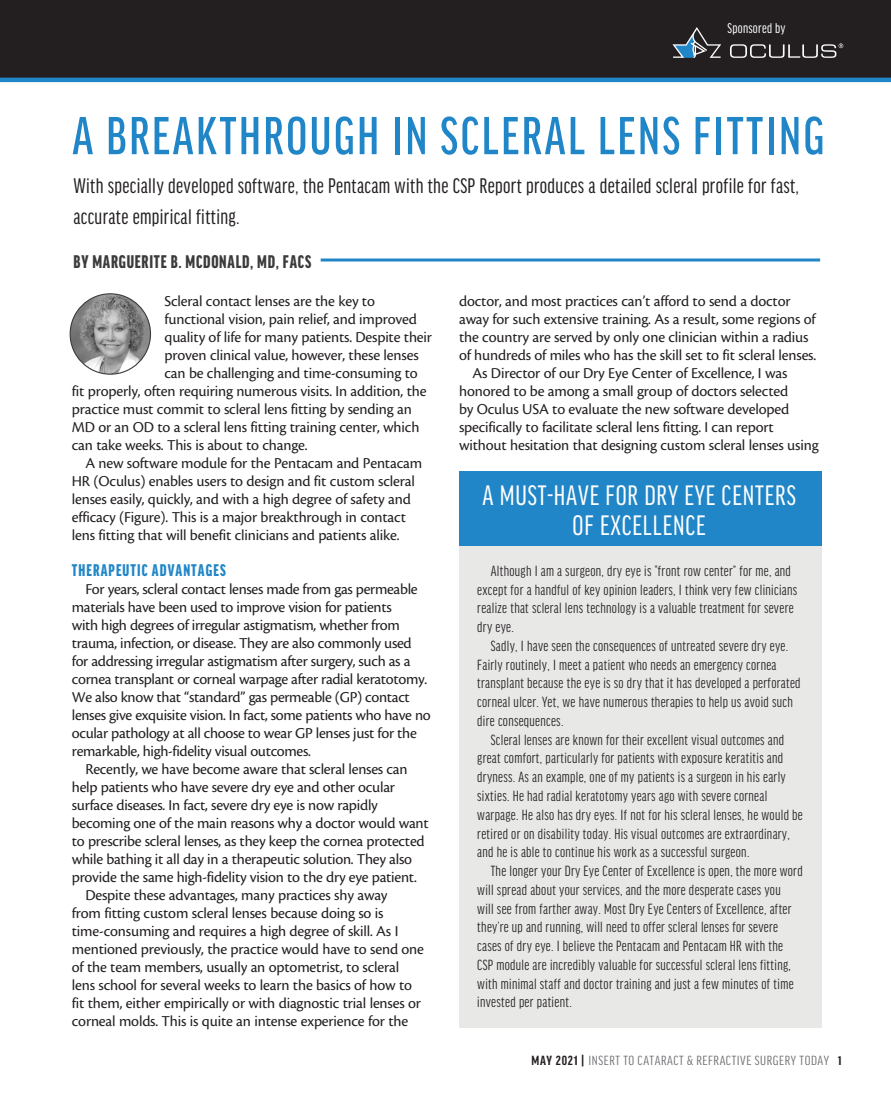
<style>
.page{position:relative;width:891px;height:1094px;background:#fff}
.page>*{position:absolute;margin:0;border:0;box-sizing:border-box;transform-origin:0 0}
.headline{font:500 extra-condensed 57px "Good Headline Pro";letter-spacing:.045em;color:#2186c7}
.sidebar_h1{font:30px/30px "Good Headline Pro X Cond News";letter-spacing:.03em;color:#fff;text-align:center}
.deck{font:22.5px/30.8px "Good Headline Pro X Cond News";letter-spacing:.015em;color:#231f20}
.author{font:900 extra-condensed 19.5px "Good Headline Pro";letter-spacing:.04em;color:#3a3b3a}
.subhead{font:900 extra-condensed 18px "Good Headline Pro";letter-spacing:.06em;color:#2186c7}
.body{font:15.75px/18px "Cronos Pro";letter-spacing:-.01em;color:#231f20}
.sidebar_body{font:extra-condensed 15.75px/18.8px "Good Headline Pro";letter-spacing:.02em;color:#231f20}
.t1{font:15px "Good Headline Pro X Cond News";letter-spacing:.02em;color:#fff}
.t2{font:extra-condensed 14.1px "Good Headline Pro";letter-spacing:.035em;color:#6c6d70;scale:1.11 1}
.s1{font-weight:700;color:#231f20}
.s2{font-family:"Acumin Pro Extra Cond";font-weight:700;font-stretch:normal;font-size:13.35px;color:#231f20}
</style>
<div class="page">
<div style="left:0;top:0;width:891px;height:79px;background:#231f20"></div>
<hr style="left:0;top:78px;width:891px;height:4px;background:#2186c7">
<svg style="left:672px;top:27px;width:49px;height:31px"></svg>
<svg style="left:730px;top:43px;width:113px;height:15px"></svg>
<img style="left:70px;top:294px;width:80px;height:80px;border-radius:40px">
<div style="left:70px;top:293px;width:81px;height:82px;border:1px solid #3a3b3a;border-radius:50%"></div>
<hr style="left:321px;top:258px;width:499px;height:3px;background:#2186c7">
<div style="left:459px;top:546px;width:362px;height:481px;background:#e8e8e7"></div>
<div style="left:459px;top:471px;width:362px;height:75px;background:#2186c7"></div>
<p class="t1" style="left:728px;top:20px;width:60px">Sponsored by</p>
<p class="headline" style="left:72px;top:108px;width:754px">A BREAKTHROUGH IN SCLERAL LENS FITTING</p>
<p class="deck" style="left:73px;top:171px;width:727px">With specially developed software, the Pentacam with the CSP Report produces a detailed scleral profile for fast, accurate empirical fitting.</p>
<p class="author" style="left:74px;top:252px;width:239px">BY MARGUERITE B. MCDONALD, MD, FACS</p>
<p class="body" style="left:165px;top:292px;width:212px">Scleral contact lenses are the key to</p>
<p class="body" style="left:165px;top:310px;width:254px">functional vision, pain relief, and improved</p>
<p class="body" style="left:165px;top:328px;width:269px">quality of life for many patients. Despite their</p>
<p class="body" style="left:165px;top:346px;width:256px">proven clinical value, however, these lenses</p>
<p class="body" style="left:165px;top:364px;width:255px">can be challenging and time-consuming to</p>
<p class="body" style="left:72px;top:382px;width:356px">fit properly, often requiring numerous visits. In addition, the</p>
<p class="body" style="left:72px;top:400px;width:342px">practice must commit to scleral lens fitting by sending an</p>
<p class="body" style="left:72px;top:418px;width:349px">MD or an OD to a scleral lens fitting training center, which</p>
<p class="body" style="left:72px;top:436px;width:237px">can take weeks. This is about to change.</p>
<p class="body" style="left:72px;top:454px;width:352px;text-indent:14px">A new software module for the Pentacam and Pentacam HR (Oculus) enables users to design and fit custom scleral lenses easily, quickly, and with a high degree of safety and efficacy (Figure). This is a major breakthrough in contact lens fitting that will benefit clinicians and patients alike.</p>
<p class="subhead" style="left:72px;top:561px;width:155px">THERAPEUTIC ADVANTAGES</p>
<p class="body" style="left:72px;top:580px;width:360px;text-indent:14px">For years, scleral contact lenses made from gas permeable materials have been used to improve vision for patients<br>with high degrees of irregular astigmatism, whether from trauma, infection, or disease. They are also commonly used for addressing irregular astigmatism after surgery, such as a cornea transplant or corneal warpage after radial keratotomy.<br>We also know that “standard” gas permeable (GP) contact lenses give exquisite vision. In fact, some patients who have no ocular pathology at all choose to wear GP lenses just for the remarkable, high-fidelity visual outcomes.</p>
<p class="body" style="left:72px;top:760px;width:358px;text-indent:14px">Recently, we have become aware that scleral lenses can help patients who have severe dry eye and other ocular surface diseases. In fact, severe dry eye is now rapidly becoming one of the main reasons why a doctor would want to prescribe scleral lenses, as they keep the cornea protected while bathing it all day in a therapeutic solution. They also provide the same high-fidelity vision to the dry eye patient.</p>
<p class="body" style="left:72px;top:886px;width:354px;text-indent:14px">Despite these advantages, many practices shy away<br>from fitting custom scleral lenses because doing so is time-consuming and requires a high degree of skill. As I mentioned previously, the practice would have to send one of the team members, usually an optometrist, to scleral lens school for several weeks to learn the basics of how to fit them, either empirically or with diagnostic trial lenses or corneal molds. This is quite an intense experience for the</p>
<p class="body" style="left:459px;top:292px;width:359px">doctor, and most practices can’t afford to send a doctor away for such extensive training. As a result, some regions of the country are served by only one clinician within a radius of hundreds of miles who has the skill set to fit scleral lenses.</p>
<p class="body" style="left:459px;top:364px;width:361px;text-indent:14px">As Director of our Dry Eye Center of Excellence, I was honored to be among a small group of doctors selected<br>by Oculus USA to evaluate the new software developed specifically to facilitate scleral lens fitting. I can report without hesitation that designing custom scleral lenses using</p>
<p class="sidebar_h1" style="left:482px;top:481px;width:315px">A MUST-HAVE FOR DRY EYE CENTERS<br>OF EXCELLENCE</p>
<p class="sidebar_body" style="left:477px;top:561px;width:321px;text-indent:14px">Although I am a surgeon, dry eye is “front row center” for me, and except for a handful of key opinion leaders, I think very few clinicians realize that scleral lens technology is a valuable treatment for severe dry eye.</p>
<p class="sidebar_body" style="left:477px;top:636px;width:325px;text-indent:14px">Sadly, I have seen the consequences of untreated severe dry eye.<br>Fairly routinely, I meet a patient who needs an emergency cornea transplant because the eye is so dry that it has developed a perforated corneal ulcer. Yet, we have numerous therapies to help us avoid such dire consequences.</p>
<p class="sidebar_body" style="left:477px;top:730px;width:327px;text-indent:14px">Scleral lenses are known for their excellent visual outcomes and great comfort, particularly for patients with exposure keratitis and dryness. As an example, one of my patients is a surgeon in his early sixties. He had radial keratotomy years ago with severe corneal warpage. He also has dry eyes. If not for his scleral lenses, he would be retired or on disability today. His visual outcomes are extraordinary, and he is able to continue his work as a successful surgeon.</p>
<p class="sidebar_body" style="left:477px;top:861px;width:327px;text-indent:14px">The longer your Dry Eye Center of Excellence is open, the more word will spread about your services, and the more desperate cases you<br>will see from farther away. Most Dry Eye Centers of Excellence, after they’re up and running, will need to offer scleral lenses for severe cases of dry eye. I believe the Pentacam and Pentacam HR with the CSP module are incredibly valuable for successful scleral lens fitting, with minimal staff and doctor training and just a few minutes of time invested per patient.</p>
<p class="t2" style="left:532px;top:1053px;width:281px"><span class="s1">MAY 2021 |</span> INSERT TO CATARACT &amp; REFRACTIVE SURGERY TODAY <span class="s2">1</span></p>
</div>
